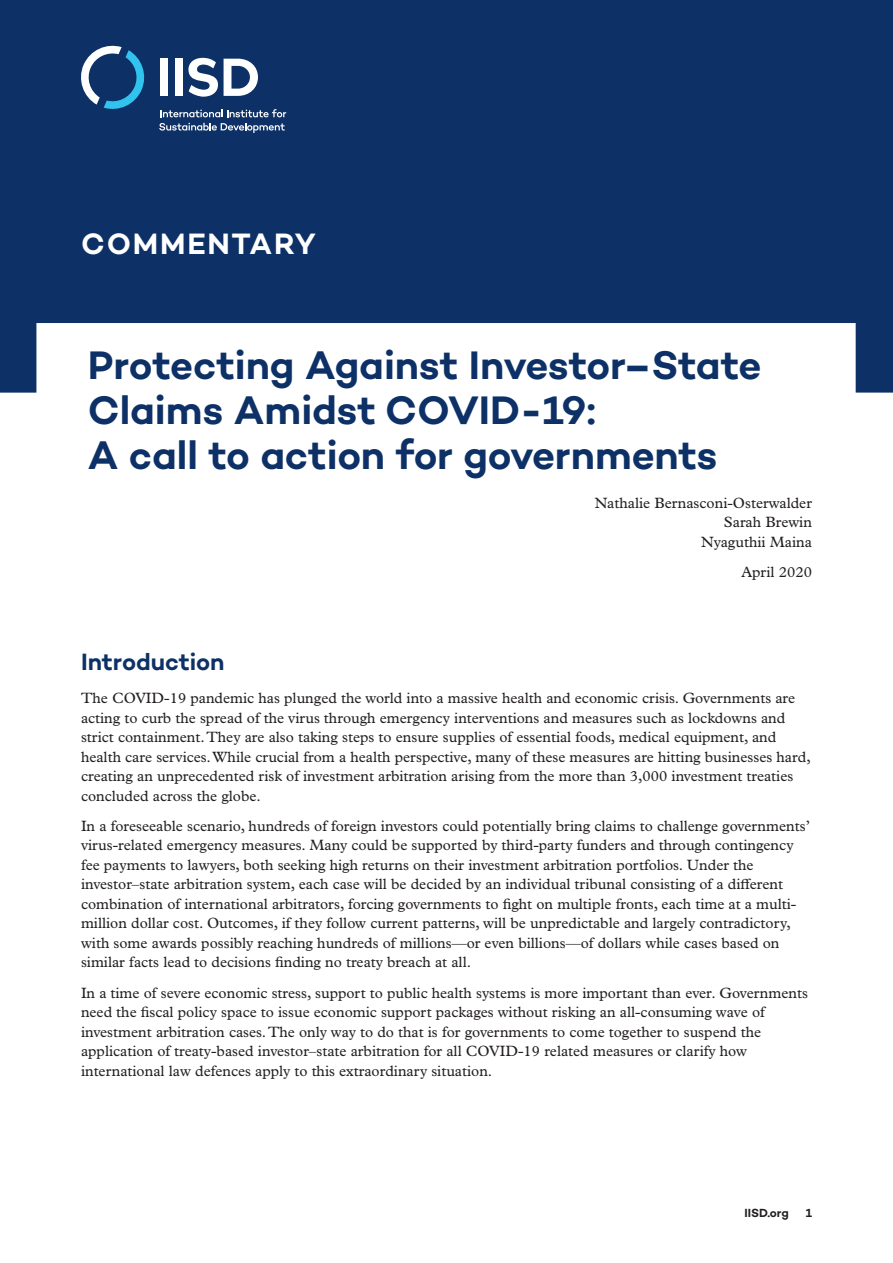
<style>
.page{position:relative;width:893px;height:1263px;background:#fff}
.page>*{position:absolute;margin:0;border:0;box-sizing:border-box;transform-origin:0 0}
.t1{font:600 40.5px/45px "Campton";letter-spacing:-.005em;color:#0d3166}
.t2{font:600 30px "Campton";letter-spacing:.06em;color:#fff}
.t3{font:600 24px "Campton";color:#0d3166}
.Body_copy{font:15px/19.5px "Plantin MT Pro";color:#231f20}
.t4{font:600 12px "Campton";letter-spacing:-.005em;color:#231f20}
</style>
<div class="page">
<svg style="left:0;top:0;width:893px;height:393px;fill:#0d3166"></svg>
<svg style="left:81px;top:46px;width:67px;height:66px;background:#32618d"></svg>
<svg style="left:160px;top:109px;width:126px;height:8px"></svg>
<svg style="left:159px;top:123px;width:126px;height:10px"></svg>
<svg style="left:188px;top:58px;width:30px;height:39px"></svg>
<div style="left:160px;top:59px;width:8px;height:37px;background:#fff"></div>
<div style="left:175px;top:59px;width:7px;height:37px;background:#fff"></div>
<svg style="left:224px;top:59px;width:34px;height:37px"></svg>
<h2 class="t2" style="left:81px;top:224px;width:236px">COMMENTARY</h2>
<p class="t1" style="left:88px;top:342px;width:675px">Protecting Against Investor–State<br>Claims Amidst COVID-19:<br>A call to action for governments</p>
<p class="Body_copy" style="left:595px;top:493px;width:219px;text-align:right">Nathalie Bernasconi-Osterwalder<br>Sarah Brewin<br>Nyaguthii Maina</p>
<p class="Body_copy" style="left:741px;top:563px;width:72px">April 2020</p>
<h1 class="t3" style="left:81px;top:647px;width:145px">Introduction</h1>
<p class="Body_copy" style="left:81px;top:688px;width:731px">The COVID-19 pandemic has plunged the world into a massive health and economic crisis. Governments are acting to curb the spread of the virus through emergency interventions and measures such as lockdowns and strict containment. They are also taking steps to ensure supplies of essential foods, medical equipment, and health care services. While crucial from a health perspective, many of these measures are hitting businesses hard, creating an unprecedented risk of investment arbitration arising from the more than 3,000 investment treaties concluded across the globe.</p>
<p class="Body_copy" style="left:81px;top:816px;width:731px">In a foreseeable scenario, hundreds of foreign investors could potentially bring claims to challenge governments’ virus-related emergency measures. Many could be supported by third-party funders and through contingency fee payments to lawyers, both seeking high returns on their investment arbitration portfolios. Under the investor–state arbitration system, each case will be decided by an individual tribunal consisting of a different combination of international arbitrators, forcing governments to fight on multiple fronts, each time at a multi&shy;million dollar cost. Outcomes, if they follow current patterns, will be unpredictable and largely contradictory, with some awards possibly reaching hundreds of millions—or even billions—of dollars while cases based on similar facts lead to decisions finding no treaty breach at all.</p>
<p class="Body_copy" style="left:81px;top:983px;width:729px">In a time of severe economic stress, support to public health systems is more important than ever. Governments need the fiscal policy space to issue economic support packages without risking an all-consuming wave of investment arbitration cases. The only way to do that is for governments to come together to suspend the application of treaty-based investor–state arbitration for all COVID-19 related measures or clarify how international law defences apply to this extraordinary situation.</p>
<p class="t4" style="left:744px;top:1205px;width:46px">IISD.org</p>
<p class="t4" style="left:806px;top:1205px;width:8px">1</p>
</div>
